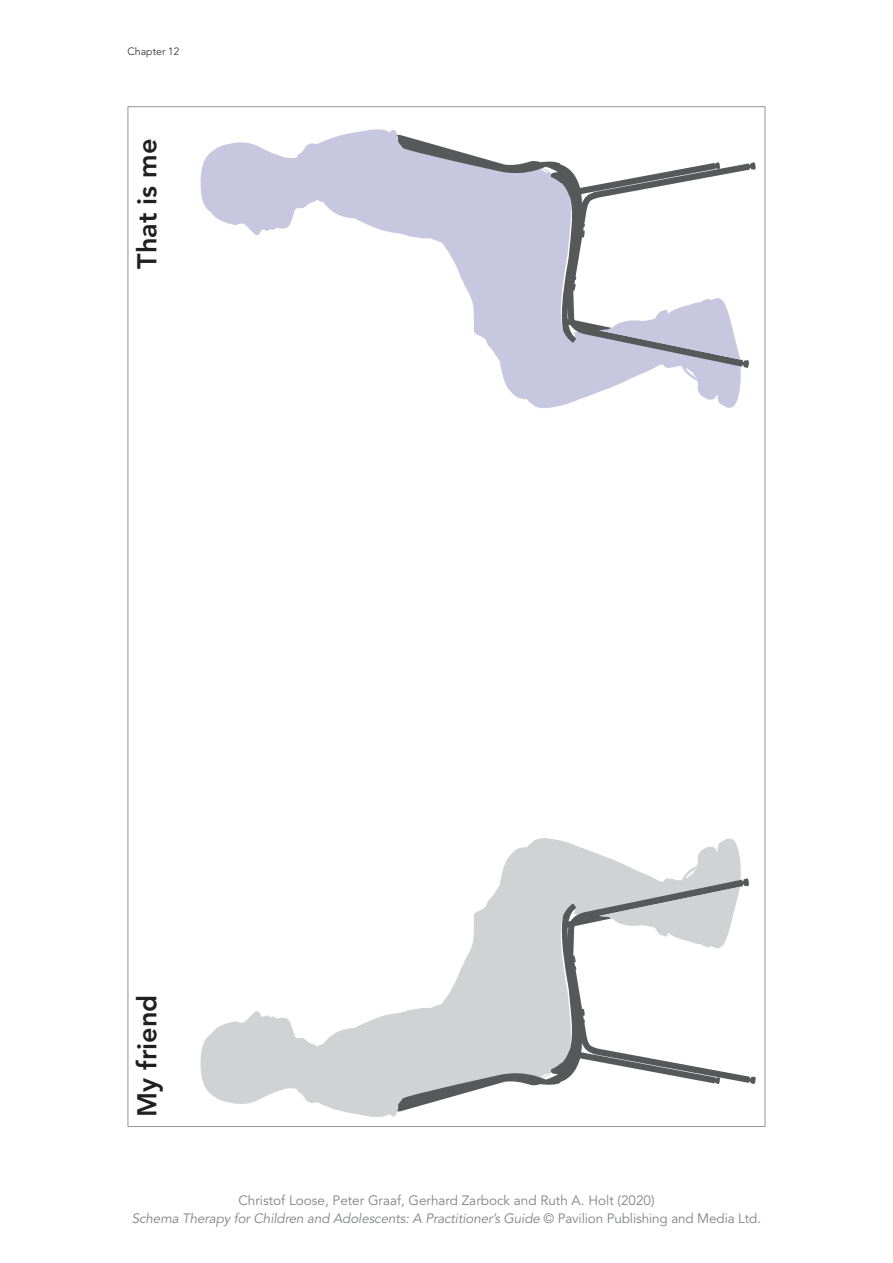
<style>
.page{position:relative;width:893px;height:1263px;background:#fff}
.page>*{position:absolute;margin:0;border:0;box-sizing:border-box;transform-origin:0 0}
.t1{font:800 27px "Avenir LT Std";color:#231f20}
.t2{font:13.5px/18px "Avenir LT Std";color:#808285;text-align:center}
.t3{font:300 10.5px "Avenir LT Std";color:#231f20}
.s1{font-style:italic}
</style>
<div class="page">
<div style="left:128px;top:106px;width:637px;height:1021px;background:#fff;border:1px solid #939598"></div>
<svg style="left:200px;top:129px;width:541px;height:280px"></svg>
<svg style="left:397px;top:135px;width:359px;height:233px"></svg>
<svg style="left:599px;top:297px;width:141px;height:63px"></svg>
<svg style="left:200px;top:838px;width:541px;height:279px"></svg>
<svg style="left:397px;top:878px;width:359px;height:233px"></svg>
<svg style="left:599px;top:887px;width:141px;height:62px"></svg>
<p class="t3" style="left:128px;top:45px;width:53px">Chapter 12</p>
<h1 class="t1" style="left:131px;top:269px;width:131px;rotate:-90deg">That is me</h1>
<h1 class="t1" style="left:131px;top:1117px;width:124px;rotate:-90deg">My friend</h1>
<p class="t2" style="left:132px;top:1192px;width:631px">Christof Loose, Peter Graaf, Gerhard Zarbock and Ruth A. Holt (2020)<br><span class="s1">Schema Therapy for Children and Adolescents: A Practitioner’s Guide</span> © Pavilion Publishing and Media Ltd.</p>
</div>
